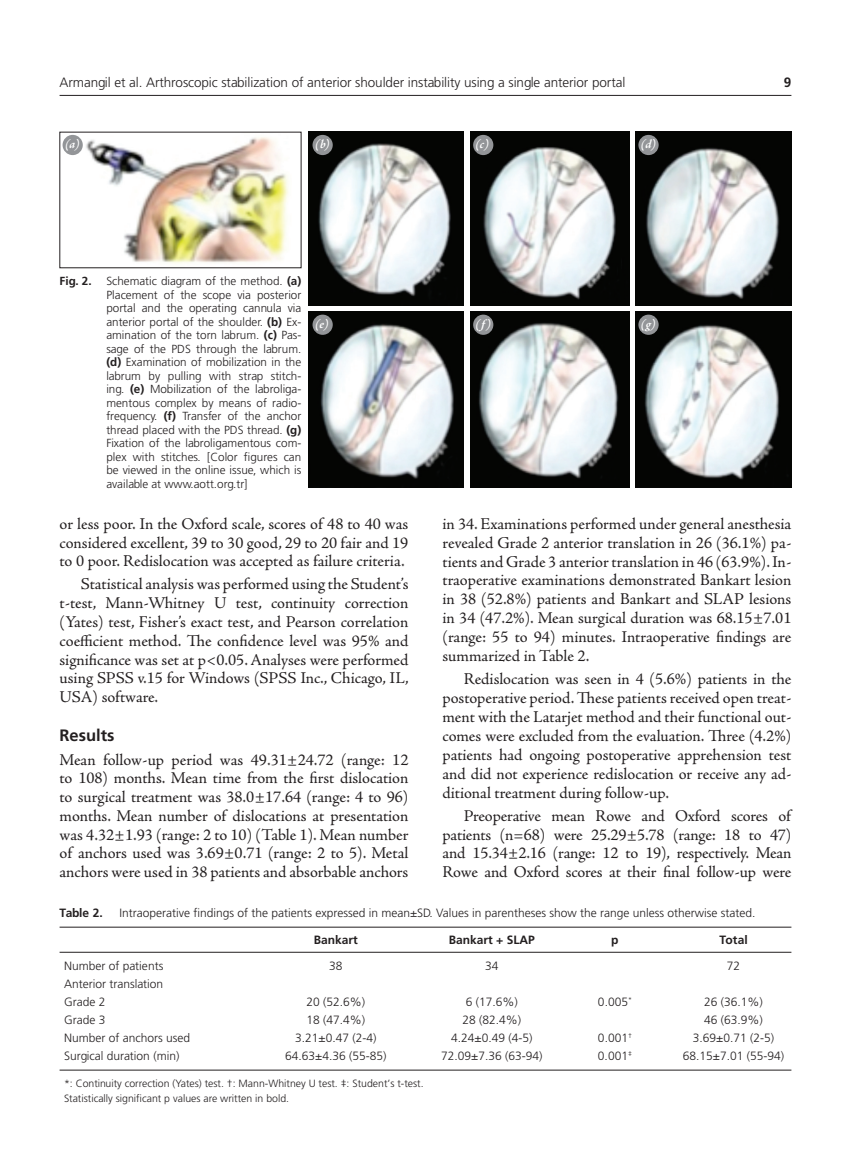
<style>
.page{position:relative;width:851px;height:1170px;background:#fff}
.page>*{position:absolute;margin:0;border:0;box-sizing:border-box;transform-origin:0 0}
.t1{font:16.5px/18.9px "Adobe Jenson Pro";letter-spacing:-.005em;color:#231f20;text-align:justify}
.t2{font:16.5px "Frutiger Bold Tr";color:#231f20}
.t3{font:13.5px "Frutiger Light Nr Tr";letter-spacing:-.005em;color:#231f20}
.t4{font:13.5px "Frutiger Bold Tr";color:#231f20}
.t5{font:italic 700 12.75px "Adobe Jenson Pro";color:#fff}
.t6{font:12px/18px "Frutiger Light Nr Tr";color:#231f20}
.t7{font:12px "Frutiger Bold Tr";color:#231f20}
.t8{font:11.7px/13.5px "Frutiger Light Nr Tr";color:#231f20;text-align:justify}
.t9{font:11.7px "Frutiger Bold Tr";color:#231f20}
.t10{font:10.5px/15px "Frutiger Light Nr Tr";color:#231f20}
.s1{font-family:"Frutiger Bold Tr"}
</style>
<div class="page">
<hr style="left:60px;top:95px;width:731px;height:1px;background:#231f20">
<hr style="left:60px;top:926px;width:731px;height:1px;background:#231f20">
<hr style="left:60px;top:951px;width:731px;height:1px;background:#231f20">
<hr style="left:60px;top:1069px;width:731px;height:1px;background:#231f20">
<img style="left:82px;top:137px;width:207px;height:127px">
<img style="left:308px;top:132px;width:155px;height:173px">
<img style="left:470px;top:132px;width:159px;height:173px">
<img style="left:635px;top:132px;width:156px;height:173px">
<img style="left:308px;top:311px;width:156px;height:176px">
<img style="left:470px;top:311px;width:159px;height:176px">
<img style="left:635px;top:311px;width:156px;height:176px">
<div style="left:63px;top:135px;width:20px;height:20px;background:#939598;border-radius:50%"></div>
<div style="left:312px;top:135px;width:21px;height:20px;background:#939598;border-radius:50%"></div>
<div style="left:312px;top:314px;width:21px;height:21px;background:#939598;border-radius:50%"></div>
<div style="left:473px;top:135px;width:20px;height:20px;background:#939598;border-radius:50%"></div>
<div style="left:473px;top:314px;width:20px;height:21px;background:#939598;border-radius:50%"></div>
<div style="left:638px;top:135px;width:20px;height:20px;background:#939598;border-radius:50%"></div>
<div style="left:638px;top:314px;width:20px;height:21px;background:#939598;border-radius:50%"></div>
<p class="t3" style="left:60px;top:74px;width:567px">Armangil et al. Arthroscopic stabilization of anterior shoulder instability using a single anterior portal</p>
<p class="t4" style="left:783px;top:74px;width:9px">9</p>
<p class="t5" style="left:65px;top:137px;width:18px">(a)</p>
<p class="t5" style="left:314px;top:137px;width:18px">(b)</p>
<p class="t5" style="left:475px;top:137px;width:17px">(c)</p>
<p class="t5" style="left:640px;top:137px;width:18px">(d)</p>
<p class="t9" style="left:60px;top:274px;width:34px">Fig. 2.</p>
<p class="t8" style="left:106px;top:274px;width:196px">Schematic diagram of the method. <span class="s1">(a)<br></span>Placement of the scope via posterior portal and the operating cannula via anterior portal of the shoulder. <span class="s1">(b)</span> Ex&shy;amination of the torn labrum. <span class="s1">(c)</span> Pas&shy;sage of the PDS through the labrum. <span class="s1">(d)</span> Examination of mobilization in the labrum by pulling with strap stitch&shy;ing. <span class="s1">(e)</span> Mobilization of the labroliga&shy;mentous complex by means of radio&shy;frequency. <span class="s1">(f)</span> Transfer of the anchor thread placed with the PDS thread. <span class="s1">(g)<br></span>Fixation of the labroligamentous com&shy;plex with stitches. [Color figures can be viewed in the online issue, which is available at www.aott.org.tr]</p>
<p class="t5" style="left:314px;top:316px;width:17px">(e)</p>
<p class="t1" style="left:60px;top:514px;width:350px">or less poor. In the Oxford scale, scores of 48 to 40 was considered excellent, 39 to 30 good, 29 to 20 fair and 19 to 0 poor. Redislocation was accepted as failure criteria.</p>
<p class="t1" style="left:60px;top:575px;width:351px;text-indent:21px">Statistical analysis was performed using the Student’s t-test, Mann-Whitney U test, continuity correction (Yates) test, Fisher’s exact test, and Pearson correlation coefficient method. The confidence level was 95% and significance was set at p&lt;0.05. Analyses were performed using SPSS v.15 for Windows (SPSS Inc., Chicago, IL, USA) software.</p>
<p class="t2" style="left:60px;top:725px;width:56px">Results</p>
<p class="t1" style="left:60px;top:750px;width:350px">Mean follow-up period was 49.31±24.72 (range: 12 to 108) months. Mean time from the first dislocation to surgical treatment was 38.0±17.64 (range: 4 to 96) months. Mean number of dislocations at presentation was 4.32±1.93 (range: 2 to 10) (Table 1). Mean number of anchors used was 3.69±0.71 (range: 2 to 5). Metal anchors were used in 38 patients and absorbable anchors</p>
<p class="t5" style="left:475px;top:316px;width:19px">(f)</p>
<p class="t5" style="left:640px;top:316px;width:18px">(g)</p>
<p class="t1" style="left:442px;top:514px;width:350px">in 34. Examinations performed under general anesthesia revealed Grade 2 anterior translation in 26 (36.1%) pa&shy;tients and Grade 3 anterior translation in 46 (63.9%). In&shy;traoperative examinations demonstrated Bankart lesion in 38 (52.8%) patients and Bankart and SLAP lesions in 34 (47.2%). Mean surgical duration was 68.15±7.01 (range: 55 to 94) minutes. Intraoperative findings are summarized in Table 2.</p>
<p class="t1" style="left:442px;top:669px;width:350px;text-indent:21px">Redislocation was seen in 4 (5.6%) patients in the postoperative period. These patients received open treat&shy;ment with the Latarjet method and their functional out&shy;comes were excluded from the evaluation. Three (4.2%) patients had ongoing postoperative apprehension test and did not experience redislocation or receive any ad&shy;ditional treatment during follow-up.</p>
<p class="t1" style="left:442px;top:806px;width:350px;text-indent:21px">Preoperative mean Rowe and Oxford scores of patients (n=68) were 25.29±5.78 (range: 18 to 47) and 15.34±2.16 (range: 12 to 19), respectively. Mean Rowe and Oxford scores at their final follow-up were</p>
<p class="t7" style="left:60px;top:905px;width:45px">Table 2.</p>
<p class="t6" style="left:120px;top:903px;width:637px">Intraoperative findings of the patients expressed in mean±SD. Values in parentheses show the range unless otherwise stated.</p>
<p class="t7" style="left:314px;top:932px;width:46px">Bankart</p>
<p class="t7" style="left:449px;top:932px;width:87px">Bankart + SLAP</p>
<p class="t7" style="left:611px;top:932px;width:9px">p</p>
<p class="t7" style="left:719px;top:932px;width:30px">Total</p>
<p class="t6" style="left:64px;top:957px;width:101px">Number of patients</p>
<p class="t6" style="left:329px;top:957px;width:15px">38</p>
<p class="t6" style="left:485px;top:957px;width:15px">34</p>
<p class="t6" style="left:726px;top:957px;width:15px">72</p>
<p class="t6" style="left:64px;top:975px;width:101px">Anterior translation<br>Grade 2</p>
<p class="t6" style="left:306px;top:993px;width:60px">20 (52.6%)</p>
<p class="t6" style="left:466px;top:993px;width:54px">6 (17.6%)</p>
<p class="t6" style="left:598px;top:993px;width:35px">0.005<sup>*</sup></p>
<p class="t6" style="left:704px;top:993px;width:60px">26 (36.1%)</p>
<p class="t6" style="left:64px;top:1011px;width:43px">Grade 3</p>
<p class="t6" style="left:306px;top:1011px;width:60px">18 (47.4%)</p>
<p class="t6" style="left:462px;top:1011px;width:60px">28 (82.4%)</p>
<p class="t6" style="left:704px;top:1011px;width:60px">46 (63.9%)</p>
<p class="t6" style="left:64px;top:1029px;width:128px">Number of anchors used</p>
<p class="t6" style="left:295px;top:1029px;width:83px">3.21±0.47 (2-4)</p>
<p class="t6" style="left:451px;top:1029px;width:83px">4.24±0.49 (4-5)</p>
<p class="t6" style="left:598px;top:1029px;width:35px">0.001<sup>†</sup></p>
<p class="t6" style="left:692px;top:1029px;width:83px">3.69±0.71 (2-5)</p>
<p class="t6" style="left:64px;top:1047px;width:117px">Surgical duration (min)</p>
<p class="t6" style="left:285px;top:1047px;width:103px">64.63±4.36 (55-85)</p>
<p class="t6" style="left:441px;top:1047px;width:103px">72.09±7.36 (63-94)</p>
<p class="t6" style="left:598px;top:1047px;width:35px">0.001<sup>‡</sup></p>
<p class="t6" style="left:682px;top:1047px;width:103px">68.15±7.01 (55-94)</p>
<p class="t10" style="left:64px;top:1075px;width:361px">*: Continuity correction (Yates) test. †: Mann-Whitney U test. ‡: Student’s t-test.<br>Statistically significant p values are written in bold.</p>
</div>
